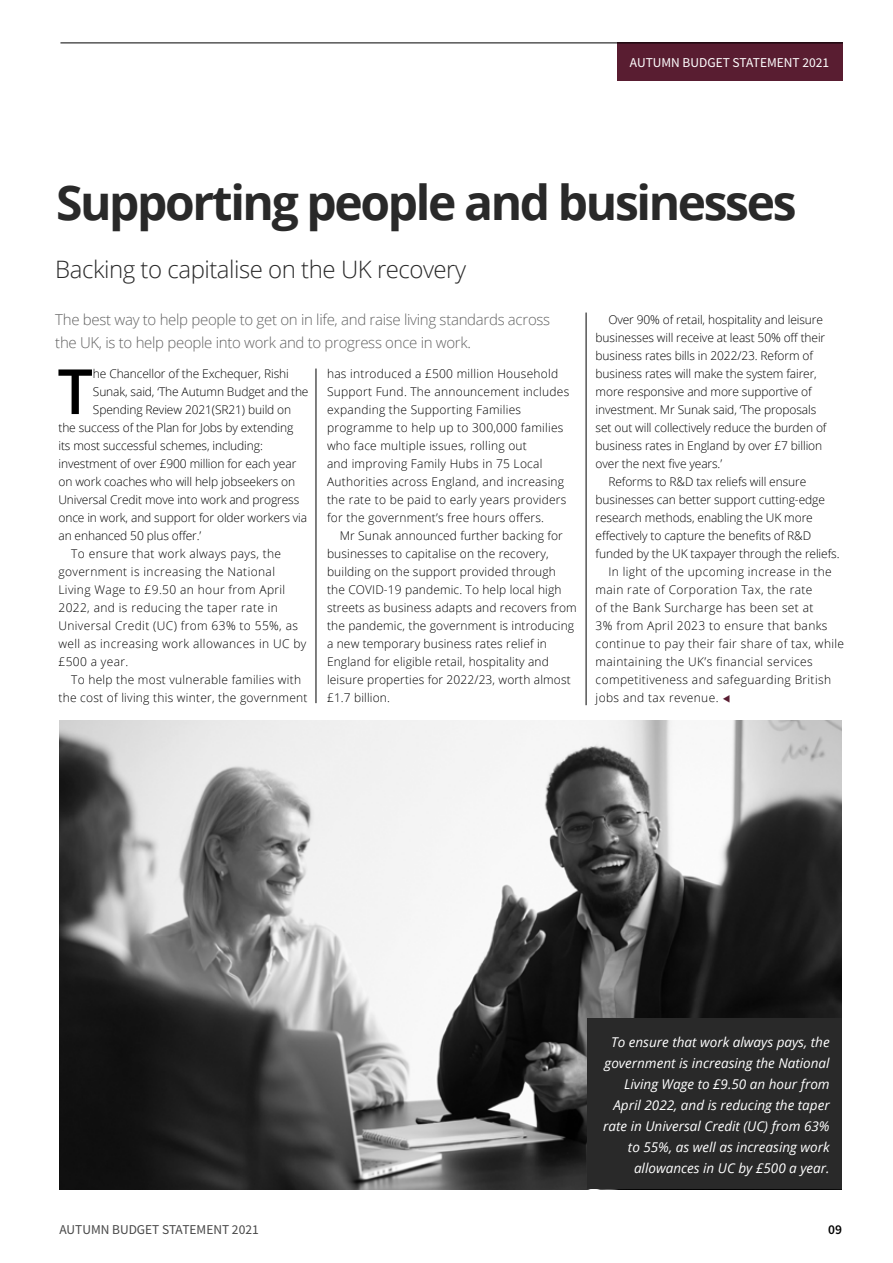
<style>
.page{position:relative;width:893px;height:1263px;background:#fff}
.page>*{position:absolute;margin:0;border:0;box-sizing:border-box;transform-origin:0 0}
.t1{font:600 62.4px "Open Sans";color:#000}
.t2{font:700 48px "Open Sans";letter-spacing:-.05em;color:#292929}
.t3{font:300 24px "Open Sans";letter-spacing:-.02em;color:#292929}
.t4{font:300 15px/22.5px "Open Sans";letter-spacing:-.02em;color:#636363}
.t5{font:italic 13.5px/21px "Open Sans";color:#fff;text-align:right}
.t6{font:13.5px "Source Sans Pro";color:#fff}
.t7{font:13.5px "Source Sans Pro";color:#484848}
.t8{font:600 13.5px "Source Sans Pro";color:#000}
.t9{font:300 12px "Open Sans";letter-spacing:-.01em;color:#000}
.t10{font:300 12px/18px "Open Sans";letter-spacing:.01em;color:#000}
.t11{font:300 12px "Open Sans";letter-spacing:.03em;color:#000}
.s1{color:#591d31}
</style>
<div class="page">
<div style="left:618px;top:43px;width:225px;height:38px;background:#591d31"></div>
<hr style="left:60px;top:43px;width:783px;height:1px;background:#000">
<hr style="left:316px;top:369px;width:1px;height:334px;background:#000">
<hr style="left:586px;top:313px;width:1px;height:392px;background:#000">
<img style="left:60px;top:721px;width:782px;height:468px">
<div style="left:588px;top:1018px;width:254px;height:171px;background:#292929"></div>
<p class="t6" style="left:630px;top:54px;width:201px">AUTUMN BUDGET STATEMENT 2021</p>
<h2 class="t2" style="left:56px;top:169px;width:742px">Supporting people and businesses</h2>
<h3 class="t3" style="left:55px;top:253px;width:412px">Backing to capitalise on the UK recovery</h3>
<p class="t4" style="left:55px;top:308px;width:496px">The best way to help people to get on in life, and raise living standards across the UK, is to help people into work and to progress once in work.</p>
<h1 class="t1" style="left:58px;top:347px;width:37px">T</h1>
<p class="t9" style="left:93px;top:365px;width:197px">he Chancellor of the Exchequer, Rishi</p>
<p class="t9" style="left:93px;top:383px;width:217px">Sunak, said, ‘The Autumn Budget and the</p>
<p class="t9" style="left:93px;top:401px;width:200px">Spending Review 2021(SR21) build on</p>
<p class="t9" style="left:58px;top:419px;width:236px">the success of the Plan for Jobs by extending</p>
<p class="t9" style="left:58px;top:437px;width:206px">its most successful schemes, including:</p>
<p class="t9" style="left:58px;top:455px;width:239px">investment of over £900 million for each year</p>
<p class="t9" style="left:58px;top:473px;width:238px">on work coaches who will help jobseekers on</p>
<p class="t9" style="left:58px;top:491px;width:242px">Universal Credit move into work and progress</p>
<p class="t9" style="left:58px;top:509px;width:250px">once in work, and support for older workers via</p>
<p class="t9" style="left:58px;top:527px;width:144px">an enhanced 50 plus offer.’</p>
<p class="t11" style="left:71px;top:545px;width:211px">To ensure that work always pays, the</p>
<p class="t11" style="left:58px;top:563px;width:218px">government is increasing the National</p>
<p class="t11" style="left:58px;top:581px;width:228px">Living Wage to £9.50 an hour from April</p>
<p class="t11" style="left:58px;top:599px;width:221px">2022, and is reducing the taper rate in</p>
<p class="t11" style="left:58px;top:617px;width:241px">Universal Credit (UC) from 63% to 55%, as</p>
<p class="t11" style="left:58px;top:635px;width:249px">well as increasing work allowances in UC by</p>
<p class="t10" style="left:58px;top:652px;width:71px">£500 a year.</p>
<p class="t10" style="left:71px;top:670px;width:231px">To help the most vulnerable families with</p>
<p class="t10" style="left:58px;top:688px;width:251px">the cost of living this winter, the government</p>
<p class="t10" style="left:327px;top:364px;width:244px">has introduced a £500 million Household Support Fund. The announcement includes expanding the Supporting Families programme to help up to 300,000 families who face multiple issues, rolling out<br>and improving Family Hubs in 75 Local Authorities across England, and increasing the rate to be paid to early years providers for the government’s free hours offers.</p>
<p class="t10" style="left:327px;top:526px;width:251px;text-indent:13px">Mr Sunak announced further backing for businesses to capitalise on the recovery, building on the support provided through<br>the COVID-19 pandemic. To help local high streets as business adapts and recovers from the pandemic, the government is introducing a new temporary business rates relief in England for eligible retail, hospitality and leisure properties for 2022/23, worth almost £1.7 billion.</p>
<p class="t9" style="left:608px;top:311px;width:216px">Over 90% of retail, hospitality and leisure</p>
<p class="t9" style="left:596px;top:329px;width:231px">businesses will receive at least 50% off their</p>
<p class="t9" style="left:596px;top:347px;width:219px">business rates bills in 2022/23. Reform of</p>
<p class="t9" style="left:596px;top:365px;width:223px">business rates will make the system fairer,</p>
<p class="t9" style="left:596px;top:383px;width:218px">more responsive and more supportive of</p>
<p class="t9" style="left:596px;top:401px;width:222px">investment. Mr Sunak said, ‘The proposals</p>
<p class="t9" style="left:596px;top:419px;width:232px">set out will collectively reduce the burden of</p>
<p class="t9" style="left:596px;top:437px;width:228px">business rates in England by over £7 billion</p>
<p class="t9" style="left:596px;top:455px;width:128px">over the next five years.’</p>
<p class="t9" style="left:608px;top:473px;width:199px">Reforms to R&amp;D tax reliefs will ensure</p>
<p class="t9" style="left:596px;top:491px;width:231px">businesses can better support cutting-edge</p>
<p class="t9" style="left:596px;top:509px;width:219px">research methods, enabling the UK more</p>
<p class="t9" style="left:596px;top:527px;width:217px">effectively to capture the benefits of R&amp;D</p>
<p class="t9" style="left:596px;top:545px;width:245px">funded by the UK taxpayer through the reliefs.</p>
<p class="t11" style="left:608px;top:563px;width:225px">In light of the upcoming increase in the</p>
<p class="t11" style="left:596px;top:581px;width:218px">main rate of Corporation Tax, the rate</p>
<p class="t11" style="left:596px;top:599px;width:219px">of the Bank Surcharge has been set at</p>
<p class="t11" style="left:596px;top:617px;width:233px">3% from April 2023 to ensure that banks</p>
<p class="t11" style="left:596px;top:635px;width:250px">continue to pay their fair share of tax, while</p>
<p class="t11" style="left:596px;top:653px;width:219px">maintaining the UK’s financial services</p>
<p class="t11" style="left:596px;top:671px;width:237px">competitiveness and safeguarding British</p>
<p class="t11" style="left:596px;top:689px;width:136px">jobs and tax revenue. <span class="s1">▼</span></p>
<p class="t5" style="left:603px;top:1031px;width:228px">To ensure that work always pays, the government is increasing the National Living Wage to £9.50 an hour from April 2022, and is reducing the taper rate in Universal Credit (UC) from 63% to 55%, as well as increasing work allowances in UC by £500 a year.</p>
<p class="t7" style="left:60px;top:1221px;width:201px">AUTUMN BUDGET STATEMENT 2021</p>
<p class="t8" style="left:828px;top:1221px;width:15px">09</p>
</div>
